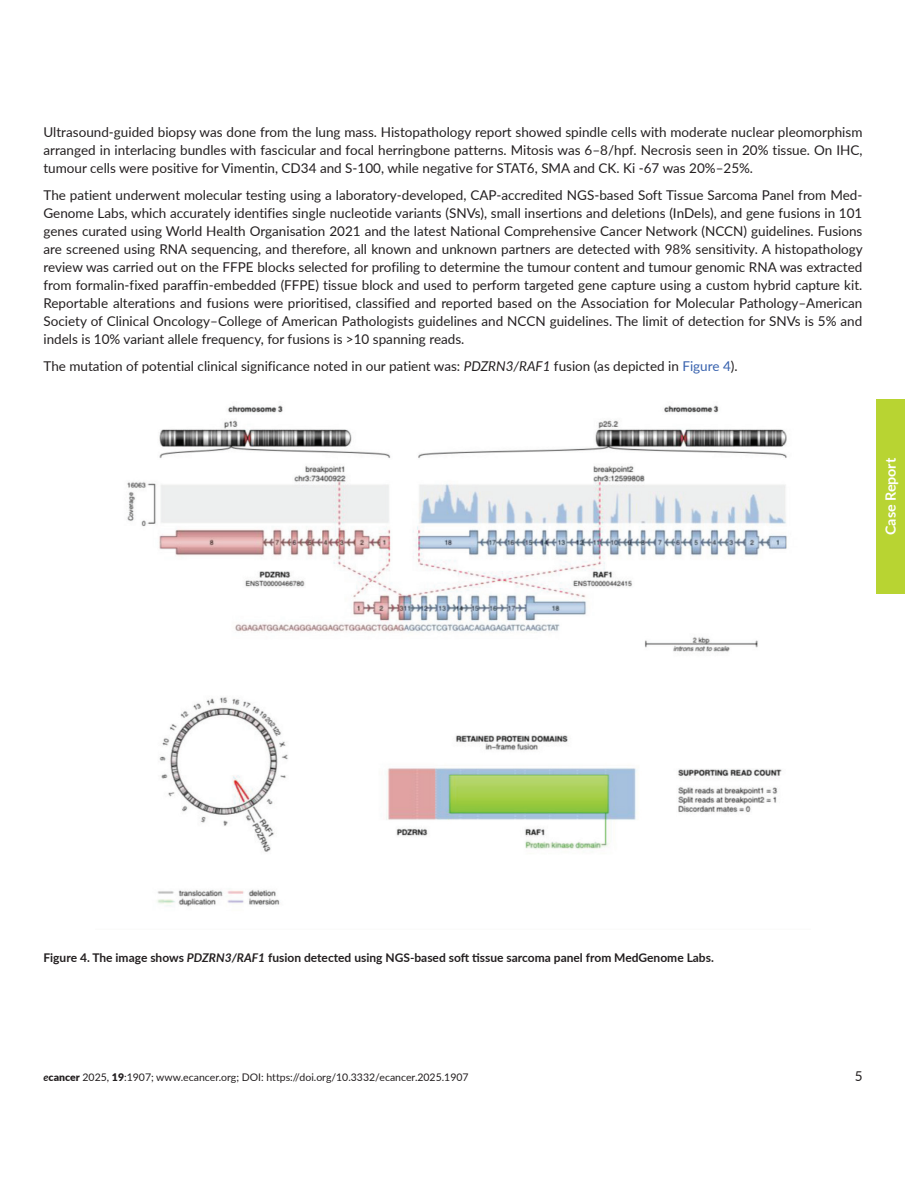
<style>
.page{position:relative;width:918px;height:1188px;background:#fff}
.page>*{position:absolute;margin:0;border:0;box-sizing:border-box;transform-origin:0 0}
.t1{font:700 14.25px "Lato";color:#fff}
.t2{font:13.5px/18px "Lato";color:#231f20;text-align:justify}
.t3{font:700 12px "Lato";color:#231f20}
.t4{font:10.5px "Lato";color:#231f20}
.s1{font-style:italic}
.s2{color:#3862ae}
.s3{font-weight:700;font-style:italic}
.s4{font-weight:900}
</style>
<div class="page">
<div style="left:876px;top:399px;width:29px;height:195px;background:#b8d432"></div>
<img style="left:127px;top:405px;width:660px;height:502px">
<p class="t2" style="left:44px;top:122px;width:821px">Ultrasound-guided biopsy was done from the lung mass. Histopathology report showed spindle cells with moderate nuclear pleomorphism arranged in interlacing bundles with fascicular and focal herringbone patterns. Mitosis was 6–8/hpf. Necrosis seen in 20% tissue. On IHC, tumour cells were positive for Vimentin, CD34 and S-100, while negative for STAT6, SMA and CK. Ki -67 was 20%–25%.</p>
<p class="t2" style="left:44px;top:185px;width:821px">The patient underwent molecular testing using a laboratory-developed, CAP-accredited NGS-based Soft Tissue Sarcoma Panel from Med-Genome Labs, which accurately identifies single nucleotide variants (SNVs), small insertions and deletions (InDels), and gene fusions in 101 genes curated using World Health Organisation 2021 and the latest National Comprehensive Cancer Network (NCCN) guidelines. Fusions are screened using RNA sequencing, and therefore, all known and unknown partners are detected with 98% sensitivity. A histopathology review was carried out on the FFPE blocks selected for profiling to determine the tumour content and tumour genomic RNA was extracted from formalin-fixed paraffin-embedded (FFPE) tissue block and used to perform targeted gene capture using a custom hybrid capture kit.<br>Reportable alterations and fusions were prioritised, classified and reported based on the Association for Molecular Pathology–American Society of Clinical Oncology–College of American Pathologists guidelines and NCCN guidelines. The limit of detection for SNVs is 5% and indels is 10% variant allele frequency, for fusions is &gt;10 spanning reads.</p>
<p class="t2" style="left:44px;top:356px;width:696px">The mutation of potential clinical significance noted in our patient was: <span class="s1">PDZRN3/RAF1</span> fusion (as depicted in <span class="s2">Figure 4</span>).</p>
<p class="t1" style="left:880px;top:535px;width:79px;rotate:-90deg">Case Report</p>
<p class="t3" style="left:44px;top:948px;width:672px">Figure 4. The image shows <span class="s1">PDZRN3/RAF1</span> fusion detected using NGS-based soft tissue sarcoma panel from MedGenome Labs.</p>
<p class="t4" style="left:44px;top:1070px;width:427px"><span class="s3">e</span><span class="s4">cancer</span> 2025, <span class="s4">19</span>:1907; www.ecancer.org; DOI: https://doi.org/10.3332/ecancer.2025.1907</p>
<p class="t2" style="left:855px;top:1067px;width:9px">5</p>
</div>
